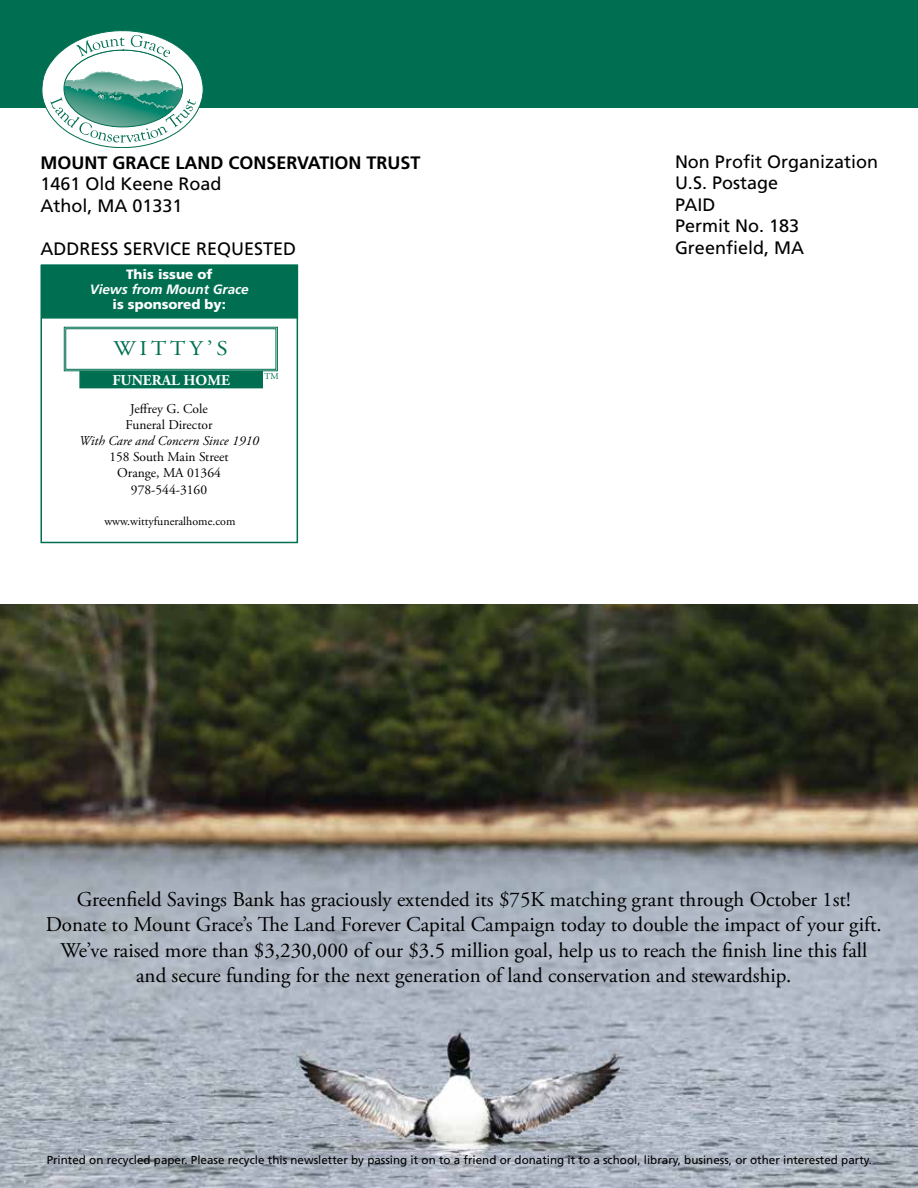
<style>
.page{position:relative;width:918px;height:1188px;background:#fff}
.page>*{position:absolute;margin:0;border:0;box-sizing:border-box;transform-origin:0 0}
.t1{font:21px/25.2px "Adobe Garamond Pro";color:#000;text-align:center}
.t2{font:21px "Adobe Garamond Pro";letter-spacing:.165em;color:#006f51;scale:1.1 1}
.t3{font:18px/21.6px "Frutiger";color:#000}
.t4{font:700 18px "Frutiger";color:#000}
.t5{font:700 15px "Adobe Garamond Pro";color:#fff}
.t6{font:13.5px/16.2px "Adobe Garamond Pro";color:#000;text-align:center}
.t7{font:italic 13.5px "Adobe Garamond Pro";color:#000}
.t8{font:900 13.5px "Frutiger";color:#fff}
.t9{font:italic 700 13.5px "Frutiger";color:#fff}
.t10{font:12px "Adobe Garamond Pro";color:#000}
.t11{font:11.7px "Frutiger";color:#000}
.t12{font:9px "Adobe Garamond Pro";color:#006f51}
</style>
<div class="page">
<img style="left:0;top:605px;width:918px;height:583px">
<div style="left:0;top:0;width:918px;height:108px;background:#006f51"></div>
<svg style="left:42px;top:30px;width:161px;height:118px"></svg>
<div style="left:41px;top:265px;width:257px;height:54px;background:#006f51;border:2px solid #006f51"></div>
<div style="left:40px;top:265px;width:258px;height:278px;border:2px solid #006f51"></div>
<div style="left:79px;top:371px;width:184px;height:17px;background:#006f51"></div>
<svg style="left:64px;top:326px;width:214px;height:46px"></svg>
<div style="left:65px;top:328px;width:211px;height:42px;border:1px solid #006f51"></div>
<p class="t4" style="left:40px;top:152px;width:381px">MOUNT GRACE LAND CONSERVATION TRUST</p>
<p class="t3" style="left:40px;top:173px;width:183px">1461 Old Keene Road<br>Athol, MA 01331</p>
<p class="t3" style="left:40px;top:238px;width:257px">ADDRESS SERVICE REQUESTED</p>
<p class="t8" style="left:126px;top:266px;width:88px">This issue of</p>
<p class="t9" style="left:90px;top:282px;width:160px">Views from Mount Grace</p>
<p class="t8" style="left:113px;top:296px;width:115px">is sponsored by:</p>
<p class="t2" style="left:114px;top:336px;width:105px">WITTY’S</p>
<p class="t5" style="left:112px;top:371px;width:119px">FUNERAL HOME</p>
<p class="t6" style="left:126px;top:401px;width:89px">Jeffrey G. Cole<br>Funeral Director</p>
<p class="t7" style="left:79px;top:433px;width:182px">With Care and Concern Since 1910</p>
<p class="t6" style="left:109px;top:449px;width:121px">158 South Main Street<br>Orange, MA 01364<br>978-544-3160</p>
<p class="t10" style="left:104px;top:514px;width:133px">www.wittyfuneralhome.com</p>
<p class="t12" style="left:264px;top:371px;width:16px">TM</p>
<p class="t3" style="left:675px;top:150px;width:205px">Non Profit Organization<br>U.S. Postage<br>PAID<br>Permit No. 183<br>Greenfield, MA</p>
<p class="t1" style="left:46px;top:888px;width:838px">Greenfield Savings Bank has graciously extended its $75K matching grant through October 1st!<br>Donate to Mount Grace’s The Land Forever Capital Campaign today to double the impact of your gift.<br>We’ve raised more than $3,230,000 of our $3.5 million goal, help us to reach the finish line this fall and secure funding for the next generation of land conservation and stewardship.</p>
<p class="t11" style="left:47px;top:1153px;width:827px">Printed on recycled paper. Please recycle this newsletter by passing it on to a friend or donating it to a school, library, business, or other interested party.</p>
</div>
